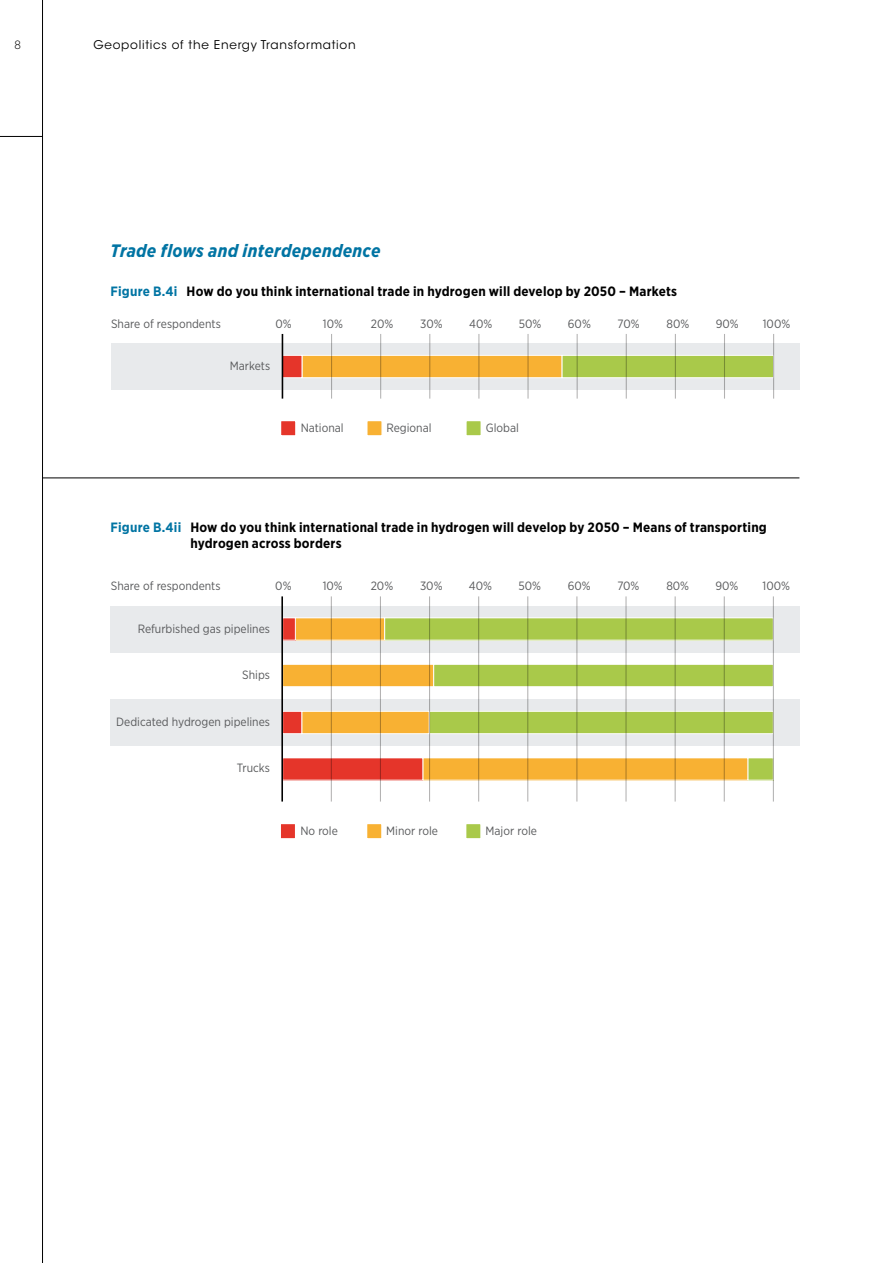
<style>
.page{position:relative;width:893px;height:1263px;background:#fff}
.page>*{position:absolute;margin:0;border:0;box-sizing:border-box;transform-origin:0 0}
.t1{font:italic 700 18px "Gotham Narrow";letter-spacing:.015em;color:#0074a3}
.t2{font:700 13.5px/16.5px "Gotham Narrow";letter-spacing:.015em;color:#000}
.t3{font:12px "Gotham Narrow";color:#595a5c}
.t4{font:12px "ITC Avant Garde Std";letter-spacing:.06em;color:#000}
.t5{font:300 12px "Gotham Narrow";color:#000}
.s1{color:#0074a3}
</style>
<div class="page">
<hr style="left:43px;top:477px;width:756px;height:1px;background:#000">
<hr style="left:42px;top:0;width:1px;height:1263px;background:#000">
<hr style="left:0;top:136px;width:43px;height:1px;background:#000">
<div style="left:111px;top:343px;width:688px;height:47px;background:#e8eaec"></div>
<div style="left:302px;top:355px;width:260px;height:23px;background:#f8b133"></div>
<div style="left:302px;top:355px;width:260px;height:23px;border:1px solid #fff"></div>
<div style="left:562px;top:355px;width:211px;height:23px;background:#a9c94a"></div>
<div style="left:562px;top:355px;width:212px;height:23px;border:1px solid #fff"></div>
<div style="left:282px;top:355px;width:20px;height:23px;background:#e5352a"></div>
<div style="left:282px;top:355px;width:20px;height:23px;border:1px solid #fff"></div>
<hr style="left:380px;top:334px;width:1px;height:65px;background:#b3b2b2">
<hr style="left:331px;top:334px;width:1px;height:65px;background:#b3b2b2">
<hr style="left:429px;top:334px;width:1px;height:65px;background:#b3b2b2">
<hr style="left:478px;top:334px;width:1px;height:65px;background:#b3b2b2">
<hr style="left:527px;top:334px;width:2px;height:65px;background:#b3b2b2">
<hr style="left:626px;top:334px;width:1px;height:65px;background:#b3b2b2">
<hr style="left:577px;top:334px;width:1px;height:65px;background:#b3b2b2">
<hr style="left:675px;top:334px;width:1px;height:65px;background:#b3b2b2">
<hr style="left:724px;top:334px;width:1px;height:65px;background:#b3b2b2">
<hr style="left:773px;top:334px;width:1px;height:65px;background:#b3b2b2">
<hr style="left:282px;top:334px;width:1px;height:65px;background:#000">
<div style="left:280px;top:420px;width:16px;height:16px;background:#e5352a"></div>
<div style="left:280px;top:420px;width:17px;height:17px;border:2px solid #fff"></div>
<div style="left:367px;top:420px;width:15px;height:16px;background:#f8b133"></div>
<div style="left:366px;top:420px;width:17px;height:17px;border:2px solid #fff"></div>
<div style="left:466px;top:420px;width:15px;height:16px;background:#a9c94a"></div>
<div style="left:465px;top:420px;width:17px;height:17px;border:2px solid #fff"></div>
<div style="left:110px;top:606px;width:689px;height:47px;background:#e8eaec"></div>
<div style="left:110px;top:699px;width:689px;height:47px;background:#e8eaec"></div>
<div style="left:385px;top:618px;width:388px;height:22px;background:#a9c94a"></div>
<div style="left:384px;top:617px;width:390px;height:23px;border:1px solid #fff"></div>
<div style="left:295px;top:618px;width:90px;height:22px;background:#f8b133"></div>
<div style="left:295px;top:617px;width:90px;height:23px;border:1px solid #fff"></div>
<div style="left:283px;top:618px;width:12px;height:22px;background:#e5352a"></div>
<div style="left:282px;top:617px;width:14px;height:23px;border:1px solid #fff"></div>
<div style="left:434px;top:664px;width:339px;height:23px;background:#a9c94a"></div>
<div style="left:433px;top:664px;width:341px;height:23px;border:1px solid #fff"></div>
<div style="left:283px;top:664px;width:151px;height:23px;background:#f8b133"></div>
<div style="left:282px;top:664px;width:152px;height:23px;border:1px solid #fff"></div>
<div style="left:429px;top:711px;width:344px;height:23px;background:#a9c94a"></div>
<div style="left:429px;top:711px;width:345px;height:23px;border:1px solid #fff"></div>
<div style="left:302px;top:711px;width:127px;height:23px;background:#f8b133"></div>
<div style="left:301px;top:711px;width:129px;height:23px;border:1px solid #fff"></div>
<div style="left:283px;top:711px;width:19px;height:23px;background:#e5352a"></div>
<div style="left:282px;top:711px;width:20px;height:23px;border:1px solid #fff"></div>
<div style="left:748px;top:758px;width:25px;height:22px;background:#a9c94a"></div>
<div style="left:747px;top:757px;width:27px;height:23px;border:1px solid #fff"></div>
<div style="left:423px;top:758px;width:325px;height:22px;background:#f8b133"></div>
<div style="left:422px;top:757px;width:326px;height:23px;border:1px solid #fff"></div>
<div style="left:283px;top:758px;width:140px;height:22px;background:#e5352a"></div>
<div style="left:282px;top:757px;width:141px;height:23px;border:1px solid #fff"></div>
<hr style="left:380px;top:596px;width:1px;height:205px;background:#b3b2b2">
<hr style="left:331px;top:596px;width:1px;height:205px;background:#b3b2b2">
<hr style="left:429px;top:596px;width:1px;height:205px;background:#b3b2b2">
<hr style="left:478px;top:596px;width:1px;height:205px;background:#b3b2b2">
<hr style="left:527px;top:596px;width:1px;height:205px;background:#b3b2b2">
<hr style="left:625px;top:596px;width:2px;height:205px;background:#b3b2b2">
<hr style="left:576px;top:596px;width:1px;height:205px;background:#b3b2b2">
<hr style="left:675px;top:596px;width:1px;height:205px;background:#b3b2b2">
<hr style="left:724px;top:596px;width:1px;height:205px;background:#b3b2b2">
<hr style="left:773px;top:596px;width:1px;height:205px;background:#b3b2b2">
<hr style="left:281px;top:596px;width:2px;height:205px;background:#000">
<div style="left:280px;top:823px;width:16px;height:16px;background:#e5352a"></div>
<div style="left:279px;top:823px;width:17px;height:17px;border:2px solid #fff"></div>
<div style="left:366px;top:823px;width:16px;height:16px;background:#f8b133"></div>
<div style="left:366px;top:823px;width:17px;height:17px;border:2px solid #fff"></div>
<div style="left:466px;top:823px;width:15px;height:16px;background:#a9c94a"></div>
<div style="left:465px;top:823px;width:17px;height:17px;border:2px solid #fff"></div>
<p class="t5" style="left:14px;top:37px;width:8px">8</p>
<p class="t4" style="left:94px;top:37px;width:264px">Geopolitics of the Energy Transformation</p>
<h1 class="t1" style="left:111px;top:239px;width:271px">Trade flows and interdependence</h1>
<p class="t2" style="left:111px;top:283px;width:568px"><span class="s1">Figure B.4i</span> How do you think international trade in hydrogen will develop by 2050 – Markets</p>
<p class="t3" style="left:275px;top:316px;width:18px">0%</p>
<p class="t3" style="left:323px;top:316px;width:22px">10%</p>
<p class="t3" style="left:371px;top:316px;width:24px">20%</p>
<p class="t3" style="left:420px;top:316px;width:24px">30%</p>
<p class="t3" style="left:469px;top:316px;width:25px">40%</p>
<p class="t3" style="left:519px;top:316px;width:24px">50%</p>
<p class="t3" style="left:568px;top:316px;width:24px">60%</p>
<p class="t3" style="left:618px;top:316px;width:24px">70%</p>
<p class="t3" style="left:667px;top:316px;width:24px">80%</p>
<p class="t3" style="left:716px;top:316px;width:24px">90%</p>
<p class="t3" style="left:763px;top:316px;width:29px">100%</p>
<p class="t3" style="left:230px;top:358px;width:42px">Markets</p>
<p class="t3" style="left:111px;top:316px;width:111px">Share of respondents</p>
<p class="t3" style="left:301px;top:420px;width:44px">National</p>
<p class="t3" style="left:386px;top:420px;width:47px">Regional</p>
<p class="t3" style="left:486px;top:420px;width:35px">Global</p>
<p class="t2" style="left:190px;top:518px;width:578px;text-indent:-80px"><span class="s1">Figure B.4ii</span> How do you think international trade in hydrogen will develop by 2050 – Means of transporting hydrogen across borders</p>
<p class="t3" style="left:275px;top:578px;width:18px">0%</p>
<p class="t3" style="left:323px;top:578px;width:22px">10%</p>
<p class="t3" style="left:371px;top:578px;width:24px">20%</p>
<p class="t3" style="left:420px;top:578px;width:24px">30%</p>
<p class="t3" style="left:469px;top:578px;width:25px">40%</p>
<p class="t3" style="left:519px;top:578px;width:24px">50%</p>
<p class="t3" style="left:568px;top:578px;width:24px">60%</p>
<p class="t3" style="left:617px;top:578px;width:24px">70%</p>
<p class="t3" style="left:666px;top:578px;width:24px">80%</p>
<p class="t3" style="left:715px;top:578px;width:24px">90%</p>
<p class="t3" style="left:763px;top:578px;width:29px">100%</p>
<p class="t3" style="left:138px;top:621px;width:134px">Refurbished gas pipelines</p>
<p class="t3" style="left:242px;top:667px;width:29px">Ships</p>
<p class="t3" style="left:116px;top:714px;width:155px">Dedicated hydrogen pipelines</p>
<p class="t3" style="left:237px;top:760px;width:35px">Trucks</p>
<p class="t3" style="left:111px;top:578px;width:111px">Share of respondents</p>
<p class="t3" style="left:300px;top:823px;width:39px">No role</p>
<p class="t3" style="left:386px;top:823px;width:53px">Minor role</p>
<p class="t3" style="left:486px;top:823px;width:53px">Major role</p>
</div>
